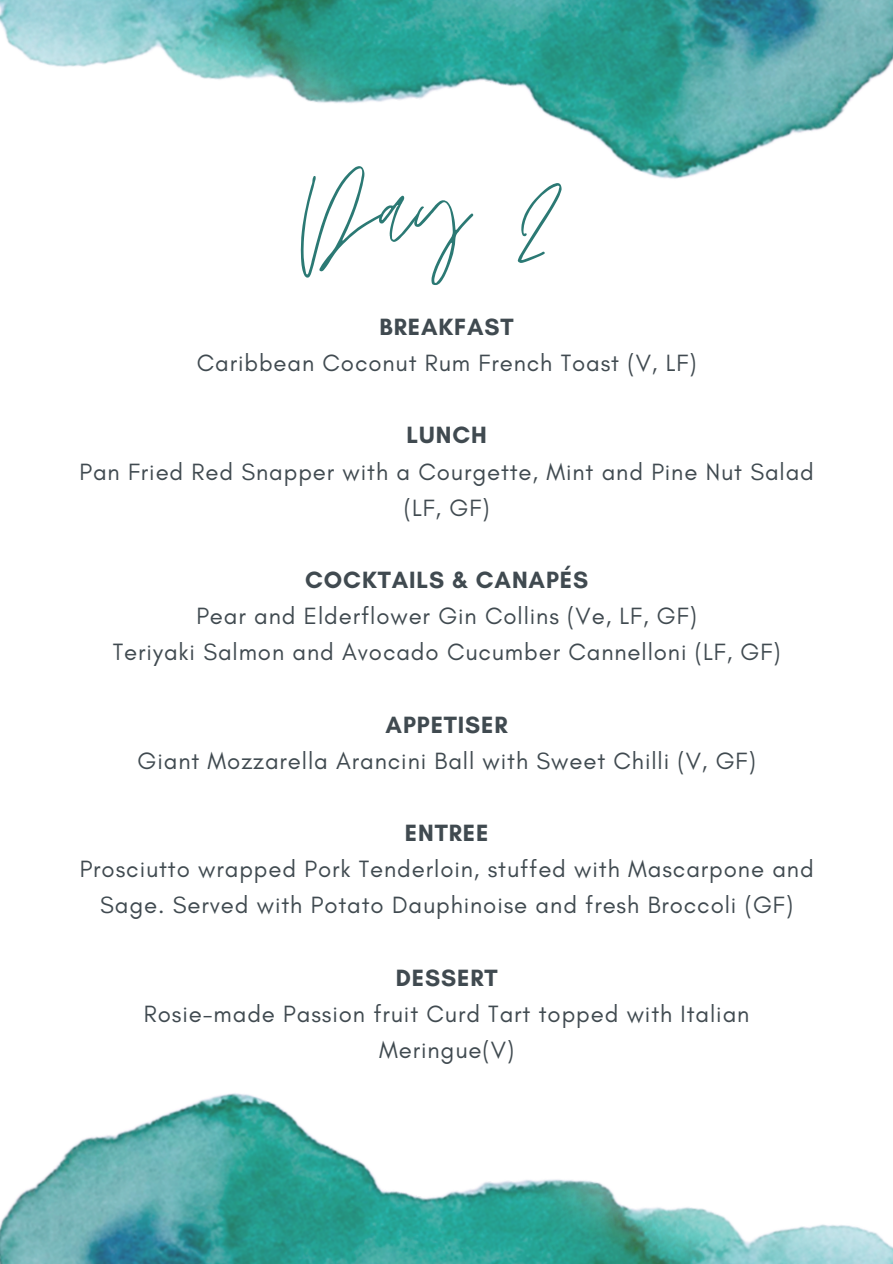
<style>
.page{position:relative;width:893px;height:1264px;background:#fff}
.page>*{position:absolute;margin:0;border:0;box-sizing:border-box;transform-origin:0 0}
.t1{font:160.95px "Jonathan";color:#2b7974}
.t2{font:24px/36.2px "Glacial Indifference";letter-spacing:.035em;color:#404a50;text-align:center}
.t3{font:700 24px "Glacial Indifference";letter-spacing:.035em;color:#404a50}
</style>
<div class="page">
<img style="left:0;top:0;width:892px;height:179px">
<img style="left:0;top:1093px;width:892px;height:170px">
<p class="t1" style="left:301px;top:121px;width:270px">Day 2</p>
<h1 class="t3" style="left:379px;top:312px;width:136px">BREAKFAST</h1>
<p class="t2" style="left:197px;top:344px;width:501px">Caribbean Coconut Rum French Toast (V, LF)</p>
<p class="t3" style="left:406px;top:420px;width:82px">LUNCH</p>
<p class="t2" style="left:79px;top:453px;width:736px">Pan Fried Red Snapper with a Courgette, Mint and Pine Nut Salad (LF, GF)</p>
<p class="t3" style="left:305px;top:565px;width:284px">COCKTAILS &amp; CANAPÉS</p>
<p class="t2" style="left:196px;top:597px;width:502px">Pear and Elderflower Gin Collins (Ve, LF, GF)</p>
<p class="t2" style="left:113px;top:634px;width:669px">Teriyaki Salmon and Avocado Cucumber Cannelloni (LF, GF)</p>
<p class="t3" style="left:385px;top:710px;width:124px">APPETISER</p>
<p class="t2" style="left:137px;top:742px;width:619px">Giant Mozzarella Arancini Ball with Sweet Chilli (V, GF)</p>
<p class="t3" style="left:405px;top:818px;width:85px">ENTREE</p>
<p class="t2" style="left:80px;top:850px;width:735px">Prosciutto wrapped Pork Tenderloin, stuffed with Mascarpone and<br>Sage. Served with Potato Dauphinoise and fresh Broccoli (GF)</p>
<p class="t3" style="left:396px;top:963px;width:103px">DESSERT</p>
<p class="t2" style="left:144px;top:995px;width:607px">Rosie-made Passion fruit Curd Tart topped with Italian<br>Meringue(V)</p>
</div>
